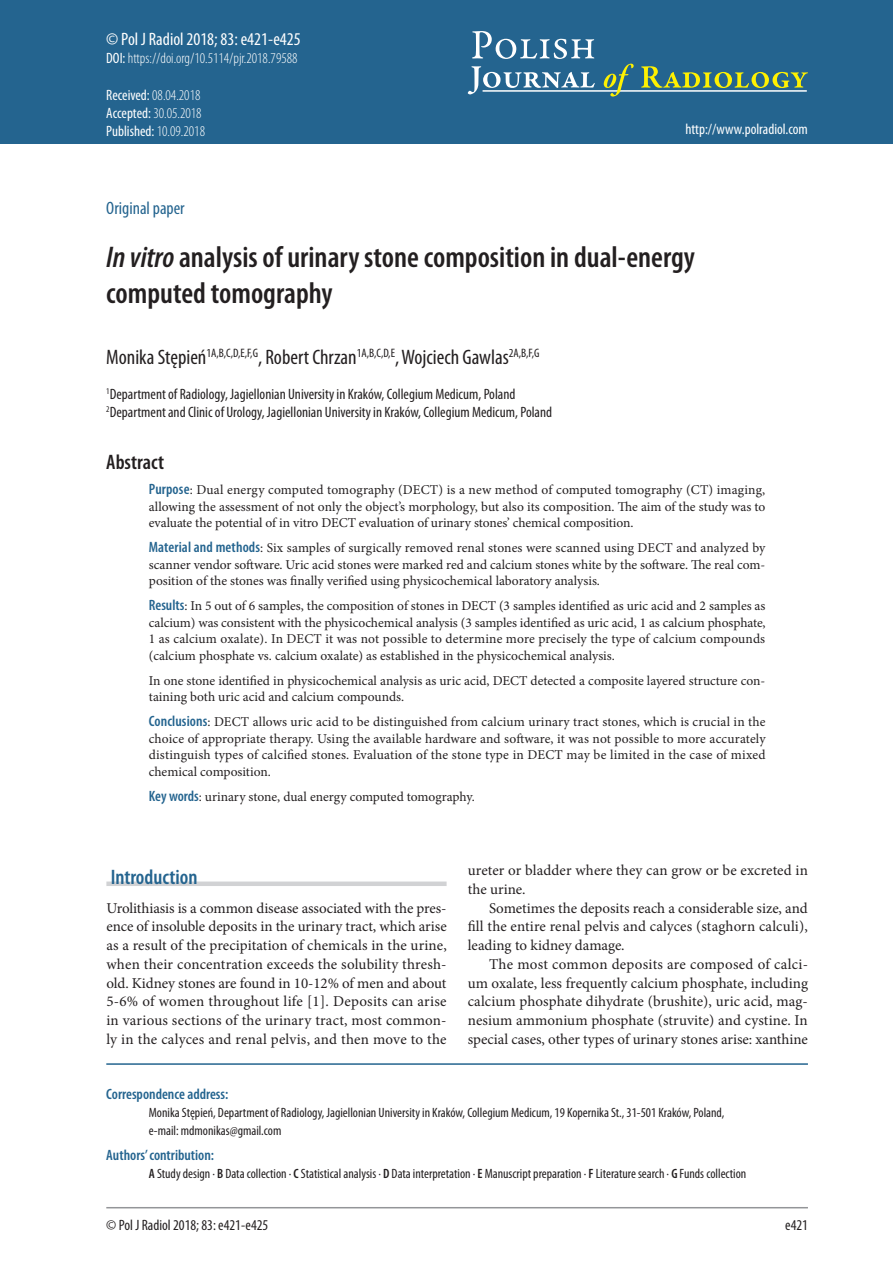
<style>
.page{position:relative;width:893px;height:1263px;background:#fff}
.page>*{position:absolute;margin:0;border:0;box-sizing:border-box;transform-origin:0 0}
.t1{font:600 condensed 30px/36px "Myriad Pro";color:#231f20}
.t2{font:condensed 21px "Myriad Pro";color:#231f20}
.t3{font:600 condensed 21px "Myriad Pro";color:#24648f}
.t4{font:600 condensed 21px "Myriad Pro";color:#231f20}
.t5{font:condensed 18px "Myriad Pro";color:#fff}
.t6{font:condensed 18px "Myriad Pro";color:#24648f}
.t7{font:15px/18.8px "Minion Pro";letter-spacing:.005em;color:#231f20;text-align:justify}
.t8{font:condensed 15px/18px "Myriad Pro";color:#231f20}
.t9{font:300 condensed 15px/18px "Myriad Pro";color:#fff}
.t10{font:600 condensed 15px "Myriad Pro";color:#24648f}
.t11{font:condensed 15px "Myriad Pro";color:#fff}
.t12{font:13.5px/16.5px "Minion Pro";color:#231f20;text-align:justify}
.t13{font:condensed 13.5px/18px "Myriad Pro";color:#231f20}
.s1{font-weight:400}
.s2{font-style:italic}
.s3{font-family:"Myriad Pro";font-weight:600;font-stretch:condensed;font-size:15px;color:#24648f}
.s4{font-weight:600}
</style>
<div class="page">
<hr style="left:106px;top:1207px;width:702px;height:1px;background:#939598">
<div style="left:0;top:0;width:893px;height:144px;background:#24648f"></div>
<svg style="left:472px;top:31px;width:122px;height:28px"></svg>
<svg style="left:468px;top:66px;width:127px;height:28px"></svg>
<hr style="left:483px;top:90px;width:324px;height:2px;background:#fff">
<svg style="left:604px;top:64px;width:30px;height:33px"></svg>
<svg style="left:641px;top:66px;width:167px;height:22px"></svg>
<hr style="left:106px;top:1063px;width:702px;height:2px;background:#24648f">
<div style="left:106px;top:881px;width:341px;height:5px;background:#d1d2d4"></div>
<h3 class="t5" style="left:106px;top:28px;width:196px">© Pol J Radiol 2018; 83: e421-e425</h3>
<p class="t9" style="left:106px;top:48px;width:193px"><span class="s1">DOI:</span> https://doi.org/10.5114/pjr.2018.79588</p>
<p class="t9" style="left:106px;top:86px;width:100px"><span class="s1">Received:</span> 08.04.2018<br><span class="s1">Accepted:</span> 30.05.2018<br><span class="s1">Published:</span> 10.09.2018</p>
<p class="t11" style="left:685px;top:120px;width:124px">http://www.polradiol.com</p>
<h3 class="t6" style="left:106px;top:197px;width:80px">Original paper</h3>
<h1 class="t1" style="left:106px;top:238px;width:590px"><span class="s2">In vitro</span> analysis of urinary stone composition in dual-energy computed tomography</h1>
<h2 class="t2" style="left:106px;top:344px;width:435px">Monika Stępień<sup>1A,B,C,D,E,F,G</sup>, Robert Chrzan<sup>1A,B,C,D,E</sup>, Wojciech Gawlas<sup>2A,B,F,G</sup></h2>
<p class="t8" style="left:106px;top:384px;width:447px"><sup>1</sup>Department of Radiology, Jagiellonian University in Kraków, Collegium Medicum, Poland<br><sup>2</sup>Department and Clinic of Urology, Jagiellonian University in Kraków, Collegium Medicum, Poland</p>
<h2 class="t4" style="left:106px;top:449px;width:59px">Abstract</h2>
<p class="t12" style="left:149px;top:482px;width:618px"><span class="s3">Purpose</span>: Dual energy computed tomography (DECT) is a new method of computed tomography (CT) imaging, allowing the assessment of not only the object’s morphology, but also its composition. The aim of the study was to evaluate the potential of in vitro DECT evaluation of urinary stones’ chemical composition.</p>
<p class="t12" style="left:149px;top:540px;width:618px"><span class="s3">Material and methods</span>: Six samples of surgically removed renal stones were scanned using DECT and analyzed by scanner vendor software. Uric acid stones were marked red and calcium stones white by the software. The real com&shy;position of the stones was finally verified using physicochemical laboratory analysis.</p>
<p class="t12" style="left:149px;top:598px;width:618px"><span class="s3">Results</span>: In 5 out of 6 samples, the composition of stones in DECT (3 samples identified as uric acid and 2 samples as calcium) was consistent with the physicochemical analysis (3 samples identified as uric acid, 1 as calcium phosphate, 1 as calcium oxalate). In DECT it was not possible to determine more precisely the type of calcium compounds (calcium phosphate vs. calcium oxalate) as established in the physicochemical analysis.</p>
<p class="t12" style="left:149px;top:672px;width:618px">In one stone identified in physicochemical analysis as uric acid, DECT detected a composite layered structure con&shy;taining both uric acid and calcium compounds.</p>
<p class="t12" style="left:149px;top:714px;width:618px"><span class="s3">Conclusions</span>: DECT allows uric acid to be distinguished from calcium urinary tract stones, which is crucial in the choice of appropriate therapy. Using the available hardware and software, it was not possible to more accurately distinguish types of calcified stones. Evaluation of the stone type in DECT may be limited in the case of mixed chemical composition.</p>
<p class="t12" style="left:149px;top:788px;width:327px"><span class="s3">Key words</span>: urinary stone, dual energy computed tomography.</p>
<h2 class="t3" style="left:111px;top:864px;width:88px">Introduction</h2>
<p class="t7" style="left:106px;top:898px;width:342px">Urolithiasis is a common disease associated with the pres&shy;ence of insoluble deposits in the urinary tract, which arise as a result of the precipitation of chemicals in the urine, when their concentration exceeds the solubility thresh&shy;old. Kidney stones are found in 10-12% of men and about 5-6% of women throughout life [1]. Deposits can arise in various sections of the urinary tract, most common&shy;ly in the calyces and renal pelvis, and then move to the</p>
<p class="t7" style="left:468px;top:861px;width:342px">ureter or bladder where they can grow or be excreted in the urine.</p>
<p class="t7" style="left:468px;top:898px;width:342px;text-indent:21px">Sometimes the deposits reach a considerable size, and fill the entire renal pelvis and calyces (staghorn calculi), leading to kidney damage.</p>
<p class="t7" style="left:468px;top:955px;width:342px;text-indent:21px">The most common deposits are composed of calci&shy;um oxalate, less frequently calcium phosphate, including calcium phosphate dihydrate (brushite), uric acid, mag&shy;nesium ammonium phosphate (struvite) and cystine. In special cases, other types of urinary stones arise: xanthine</p>
<p class="t10" style="left:106px;top:1084px;width:124px">Correspondence address:</p>
<p class="t13" style="left:149px;top:1103px;width:577px">Monika Stępień, Department of Radiology, Jagiellonian University in Kraków, Collegium Medicum, 19 Kopernika St., 31-501 Kraków, Poland, e-mail: mdmonikas@gmail.com</p>
<p class="t10" style="left:106px;top:1145px;width:109px">Authors’ contribution:</p>
<p class="t13" style="left:149px;top:1164px;width:599px"><span class="s4">A</span> Study design ∙ <span class="s4">B</span> Data collection ∙ <span class="s4">C</span> Statistical analysis ∙ <span class="s4">D</span> Data interpretation ∙ <span class="s4">E</span> Manuscript preparation ∙ <span class="s4">F</span> Literature search ∙ <span class="s4">G</span> Funds collection</p>
<p class="t8" style="left:106px;top:1216px;width:164px">© Pol J Radiol 2018; 83: e421-e425</p>
<p class="t8" style="left:785px;top:1216px;width:24px">e421</p>
</div>
